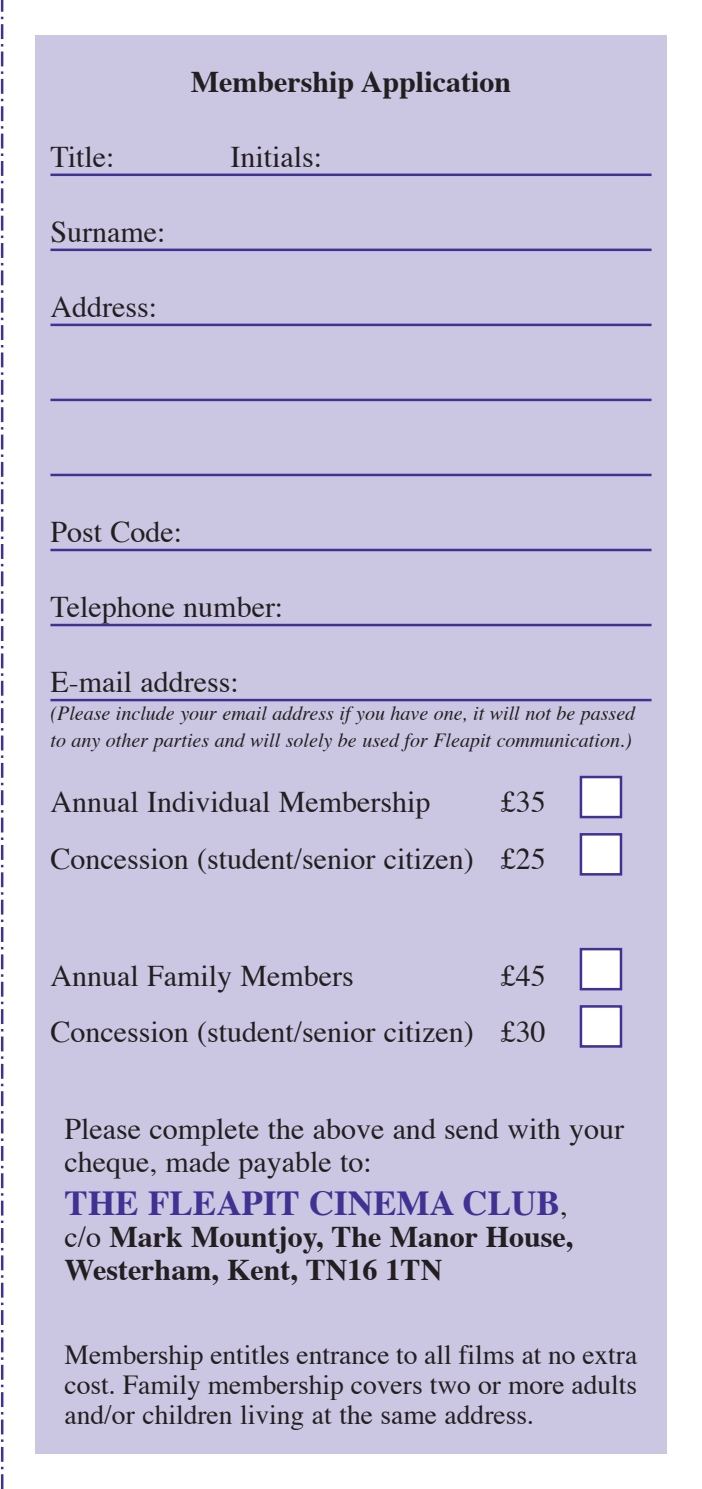
<style>
.page{position:relative;width:702px;height:1489px;background:#fff}
.page>*{position:absolute;margin:0;border:0;box-sizing:border-box;transform-origin:0 0}
.t1{font:700 35px "Times";color:#3f3293}
.t2{font:30px/56.2px "Times";color:#231f20;text-align:right}
.t3{font:700 30px/32.5px "Times";color:#231f20}
.t4{font:27.5px/30px "Times";color:#231f20;text-align:justify}
.t5{font:italic 20px/27.5px "Times";color:#231f20}
.s1{font-weight:400;font-size:30px;color:#231f20}
.s2{font-weight:400}
</style>
<div class="page">
<div style="left:35px;top:35px;width:631px;height:1418px;background:#cbc6e2"></div>
<hr style="left:50px;top:173px;width:601px;height:3px;background:#3f3293">
<hr style="left:50px;top:248px;width:601px;height:3px;background:#3f3293">
<hr style="left:50px;top:323px;width:601px;height:3px;background:#3f3293">
<hr style="left:50px;top:398px;width:601px;height:3px;background:#3f3293">
<hr style="left:50px;top:473px;width:601px;height:3px;background:#3f3293">
<hr style="left:50px;top:548px;width:601px;height:3px;background:#3f3293">
<hr style="left:50px;top:623px;width:601px;height:3px;background:#3f3293">
<hr style="left:50px;top:698px;width:601px;height:3px;background:#3f3293">
<svg style="left:1px;top:0;width:2px;height:1488px"></svg>
<div style="left:582px;top:778px;width:37px;height:37px;background:#fff"></div>
<div style="left:579px;top:775px;width:43px;height:43px;border:2px solid #3f3293"></div>
<div style="left:582px;top:835px;width:37px;height:38px;background:#fff"></div>
<div style="left:579px;top:833px;width:43px;height:42px;border:2px solid #3f3293"></div>
<div style="left:582px;top:950px;width:37px;height:37px;background:#fff"></div>
<div style="left:579px;top:947px;width:43px;height:43px;border:2px solid #3f3293"></div>
<div style="left:582px;top:1007px;width:37px;height:38px;background:#fff"></div>
<div style="left:579px;top:1005px;width:43px;height:42px;border:2px solid #3f3293"></div>
<p class="t3" style="left:191px;top:68px;width:321px">Membership Application</p>
<p class="t2" style="left:50px;top:131px;width:65px">Title:</p>
<p class="t2" style="left:230px;top:131px;width:93px">Initials:</p>
<p class="t2" style="left:50px;top:206px;width:116px">Surname:</p>
<p class="t2" style="left:50px;top:281px;width:108px">Address:</p>
<p class="t2" style="left:50px;top:506px;width:133px">Post Code:</p>
<p class="t2" style="left:50px;top:581px;width:234px">Telephone number:</p>
<p class="t2" style="left:50px;top:656px;width:190px">E-mail address:</p>
<p class="t5" style="left:50px;top:701px;width:586px">(Please include your email address if you have one, it will not be passed to any other parties and will solely be used for Fleapit communication.)</p>
<p class="t2" style="left:50px;top:776px;width:496px">£35<br>Concession (student/senior citizen) £25</p>
<p class="t2" style="left:50px;top:776px;width:381px">Annual Individual Membership</p>
<p class="t2" style="left:50px;top:949px;width:496px">£45<br>Concession (student/senior citizen) £30</p>
<p class="t2" style="left:50px;top:949px;width:305px">Annual Family Members</p>
<p class="t2" style="left:65px;top:1115px;width:561px;line-height:32.5px;text-align:left">Please complete the above and send with your cheque, made payable to:</p>
<p class="t1" style="left:65px;top:1188px;width:504px">THE FLEAPIT CINEMA CLUB<span class="s1">,</span></p>
<p class="t3" style="left:65px;top:1223px;width:510px"><span class="s2">c/o</span> Mark Mountjoy, The Manor House,<br>Westerham, Kent, TN16 1TN</p>
<p class="t4" style="left:65px;top:1341px;width:574px">Membership entitles entrance to all films at no extra cost. Family membership covers two or more adults and/or children living at the same address.</p>
</div>
